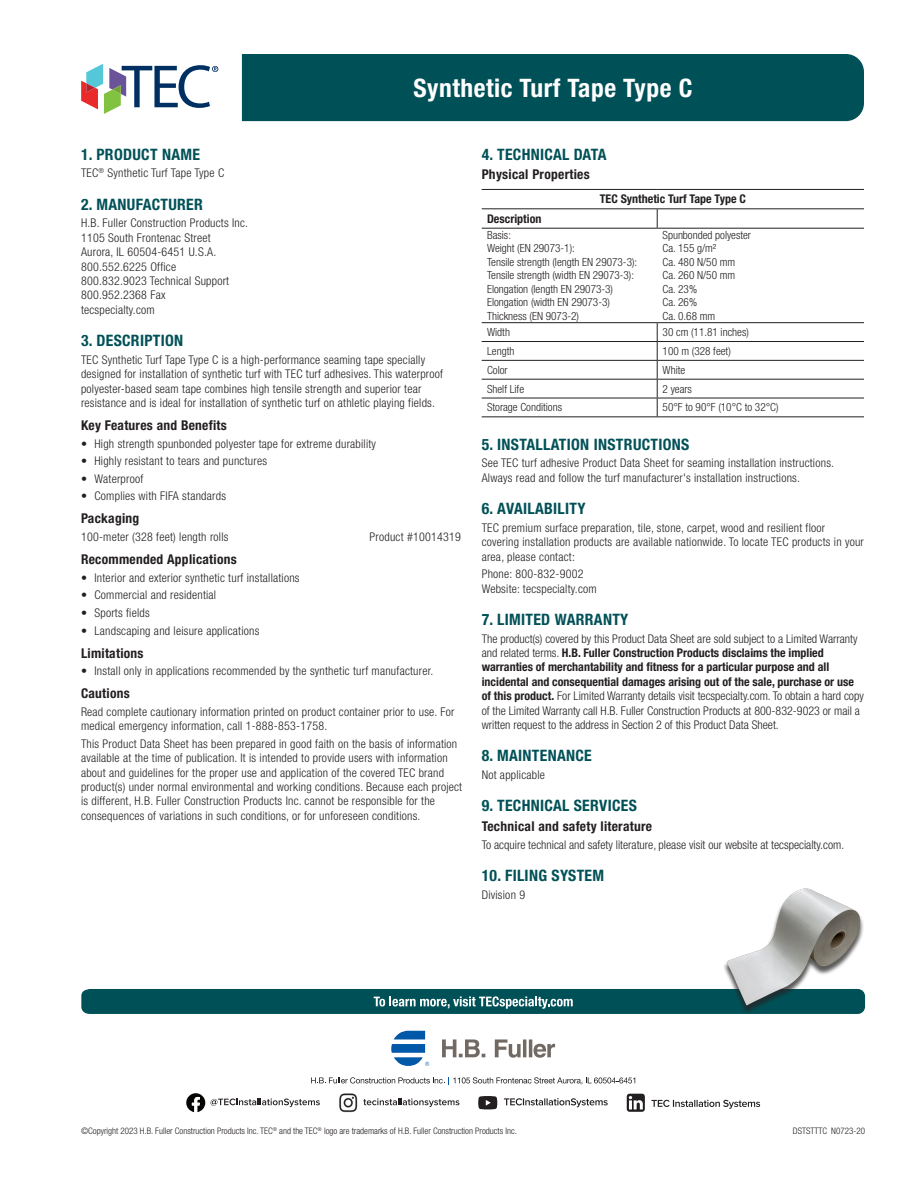
<style>
.page{position:relative;width:918px;height:1188px;background:#fff}
.page>*{position:absolute;margin:0;border:0;box-sizing:border-box;transform-origin:0 0}
.t1{font:700 condensed 25.5px "Helvetica Neue LT Std";letter-spacing:.02em;color:#fff}
.Subhead{font:700 condensed 15.75px "Helvetica Neue LT Std";letter-spacing:.02em;color:#005157}
.Subhead_Black{font:700 condensed 13.5px "Helvetica Neue LT Std";letter-spacing:.02em;color:#231f20}
.Bullets{font:700 condensed 13.5px "Helvetica Neue LT Std";letter-spacing:.02em;color:#231f20}
.Body{font:300 condensed 12px/14.4px "Helvetica Neue LT Std";letter-spacing:.02em;color:#231f20}
.Body-2{font:300 condensed 12px/14.4px "Helvetica Neue LT Std";color:#231f20}
.Subhead_Black-2{font:300 condensed 12px/14.4px "Helvetica Neue LT Std";letter-spacing:.02em;color:#231f20}
.Bullets-2{font:300 condensed 12px "Helvetica Neue LT Std";letter-spacing:.02em;color:#231f20}
.t2{font:700 condensed 12px "Helvetica Neue LT Std";color:#231f20}
.t3{font:300 condensed 11.25px "Helvetica Neue LT Std";color:#231f20}
.t4{font:300 condensed 9px "Helvetica Neue LT Std";color:#231f20}
.s1{font-weight:700}
</style>
<div class="page">
<div style="left:242px;top:54px;width:622px;height:67px;background:#005157"></div>
<svg style="left:81px;top:64px;width:137px;height:50px"></svg>
<hr style="left:482px;top:189px;width:175px;height:1px;background:#231f20">
<hr style="left:657px;top:189px;width:207px;height:1px;background:#231f20">
<hr style="left:482px;top:208px;width:175px;height:1px;background:#231f20">
<hr style="left:657px;top:208px;width:207px;height:1px;background:#231f20">
<hr style="left:657px;top:228px;width:207px;height:1px;background:#231f20">
<svg style="left:657px;top:209px;width:1px;height:19px"></svg>
<svg style="left:657px;top:323px;width:1px;height:93px"></svg>
<hr style="left:482px;top:228px;width:175px;height:1px;background:#231f20">
<hr style="left:482px;top:322px;width:175px;height:1px;background:#231f20">
<hr style="left:657px;top:322px;width:207px;height:1px;background:#231f20">
<hr style="left:482px;top:341px;width:175px;height:1px;background:#231f20">
<hr style="left:657px;top:341px;width:207px;height:1px;background:#231f20">
<hr style="left:482px;top:360px;width:175px;height:1px;background:#231f20">
<hr style="left:657px;top:360px;width:207px;height:1px;background:#231f20">
<hr style="left:482px;top:379px;width:175px;height:1px;background:#231f20">
<hr style="left:657px;top:379px;width:207px;height:1px;background:#231f20">
<hr style="left:482px;top:398px;width:175px;height:1px;background:#231f20">
<hr style="left:657px;top:398px;width:207px;height:1px;background:#231f20">
<hr style="left:482px;top:416px;width:175px;height:1px;background:#231f20">
<hr style="left:657px;top:416px;width:207px;height:1px;background:#231f20">
<svg style="left:311px;top:1077px;width:324px;height:8px"></svg>
<svg style="left:81px;top:989px;width:638px;height:25px"></svg>
<svg style="left:627px;top:1094px;width:18px;height:18px"></svg>
<svg style="left:651px;top:1100px;width:109px;height:9px"></svg>
<svg style="left:186px;top:1093px;width:134px;height:19px"></svg>
<svg style="left:504px;top:1098px;width:104px;height:9px"></svg>
<svg style="left:478px;top:1096px;width:19px;height:13px"></svg>
<svg style="left:363px;top:1098px;width:96px;height:9px"></svg>
<img style="left:339px;top:1093px;width:19px;height:20px">
<svg style="left:442px;top:1039px;width:113px;height:19px"></svg>
<svg style="left:391px;top:1031px;width:38px;height:35px"></svg>
<img style="left:719px;top:888px;width:147px;height:126px">
<p class="t1" style="left:414px;top:72px;width:280px">Synthetic Turf Tape Type C</p>
<p class="Subhead" style="left:81px;top:145px;width:120px">1. PRODUCT NAME</p>
<p class="Body" style="left:81px;top:166px;width:145px">TEC<sup>®</sup> Synthetic Turf Tape Type C</p>
<p class="Subhead" style="left:81px;top:195px;width:123px">2. MANUFACTURER</p>
<p class="Body" style="left:81px;top:216px;width:169px">H.B. Fuller Construction Products Inc.<br>1105 South Frontenac Street<br>Aurora, IL 60504-6451 U.S.A.<br>800.552.6225 Office<br>800.832.9023 Technical Support<br>800.952.2368 Fax<br>tecspecialty.com</p>
<p class="Subhead" style="left:81px;top:331px;width:104px">3. DESCRIPTION</p>
<p class="Body" style="left:81px;top:352px;width:364px">TEC Synthetic Turf Tape Type C is a high-performance seaming tape specially designed for installation of synthetic turf with TEC turf adhesives. This waterproof polyester-based seam tape combines high tensile strength and superior tear resistance and is ideal for installation of synthetic turf on athletic playing fields.</p>
<p class="Subhead_Black" style="left:81px;top:417px;width:147px">Key Features and Benefits</p>
<p class="Body" style="left:81px;top:436px;width:297px">• High strength spunbonded polyester tape for extreme durability</p>
<p class="Body" style="left:81px;top:454px;width:188px">• Highly resistant to tears and punctures</p>
<p class="Body" style="left:81px;top:471px;width:64px">• Waterproof</p>
<p class="Body" style="left:81px;top:489px;width:147px">• Complies with FIFA standards</p>
<p class="Bullets" style="left:81px;top:510px;width:60px">Packaging</p>
<p class="Bullets-2" style="left:81px;top:530px;width:149px">100-meter (328 feet) length rolls</p>
<p class="Bullets-2" style="left:370px;top:530px;width:93px">Product #10014319</p>
<p class="Subhead_Black" style="left:81px;top:551px;width:157px">Recommended Applications</p>
<p class="Body" style="left:81px;top:570px;width:220px">• Interior and exterior synthetic turf installations</p>
<p class="Body" style="left:81px;top:588px;width:137px">• Commercial and residential</p>
<p class="Body" style="left:81px;top:605px;width:70px">• Sports fields</p>
<p class="Body" style="left:81px;top:623px;width:180px">• Landscaping and leisure applications</p>
<p class="Subhead_Black" style="left:81px;top:645px;width:64px">Limitations</p>
<p class="Body" style="left:81px;top:664px;width:354px">• Install only in applications recommended by the synthetic turf manufacturer.</p>
<p class="Subhead_Black" style="left:81px;top:685px;width:50px">Cautions</p>
<p class="Body" style="left:81px;top:704px;width:375px">Read complete cautionary information printed on product container prior to use. For medical emergency information, call 1-888-853-1758.</p>
<p class="Body" style="left:81px;top:736px;width:383px">This Product Data Sheet has been prepared in good faith on the basis of information available at the time of publication. It is intended to provide users with information about and guidelines for the proper use and application of the covered TEC brand product(s) under normal environmental and working conditions. Because each project is different, H.B. Fuller Construction Products Inc. cannot be responsible for the consequences of variations in such conditions, or for unforeseen conditions.</p>
<p class="Subhead" style="left:482px;top:145px;width:126px">4. TECHNICAL DATA</p>
<p class="Subhead_Black" style="left:482px;top:166px;width:110px">Physical Properties</p>
<p class="t2" style="left:600px;top:192px;width:148px">TEC Synthetic Turf Tape Type C</p>
<p class="t2" style="left:487px;top:211px;width:56px">Description</p>
<p class="t3" style="left:487px;top:229px;width:25px">Basis:</p>
<p class="t3" style="left:663px;top:229px;width:90px">Spunbonded polyester</p>
<p class="t3" style="left:487px;top:242px;width:89px">Weight (EN 29073-1):</p>
<p class="t3" style="left:663px;top:242px;width:55px">Ca. 155 g/m²</p>
<p class="t3" style="left:487px;top:256px;width:152px">Tensile strength (length EN 29073-3):</p>
<p class="t3" style="left:663px;top:256px;width:74px">Ca. 480 N/50 mm</p>
<p class="t3" style="left:487px;top:269px;width:149px">Tensile strength (width EN 29073-3):</p>
<p class="t3" style="left:663px;top:269px;width:74px">Ca. 260 N/50 mm</p>
<p class="t3" style="left:487px;top:283px;width:128px">Elongation (length EN 29073-3)</p>
<p class="t3" style="left:663px;top:283px;width:36px">Ca. 23%</p>
<p class="t3" style="left:487px;top:296px;width:124px">Elongation (width EN 29073-3)</p>
<p class="t3" style="left:663px;top:296px;width:36px">Ca. 26%</p>
<p class="t3" style="left:487px;top:309px;width:93px">Thickness (EN 9073-2)</p>
<p class="t3" style="left:663px;top:309px;width:54px">Ca. 0.68 mm</p>
<p class="t3" style="left:487px;top:326px;width:24px">Width</p>
<p class="t3" style="left:663px;top:326px;width:88px">30 cm (11.81 inches)</p>
<p class="t3" style="left:487px;top:345px;width:29px">Length</p>
<p class="t3" style="left:663px;top:345px;width:70px">100 m (328 feet)</p>
<p class="t3" style="left:487px;top:363px;width:22px">Color</p>
<p class="t3" style="left:663px;top:363px;width:24px">White</p>
<p class="t3" style="left:487px;top:382px;width:39px">Shelf Life</p>
<p class="t3" style="left:663px;top:382px;width:31px">2 years</p>
<p class="t3" style="left:487px;top:401px;width:76px">Storage Conditions</p>
<p class="t3" style="left:663px;top:401px;width:117px">50°F to 90°F (10°C to 32°C)</p>
<p class="Subhead" style="left:482px;top:434px;width:209px">5. INSTALLATION INSTRUCTIONS</p>
<p class="Subhead_Black-2" style="left:482px;top:456px;width:354px">See TEC turf adhesive Product Data Sheet for seaming installation instructions.<br>Always read and follow the turf manufacturer's installation instructions.</p>
<p class="Subhead" style="left:482px;top:499px;width:105px">6. AVAILABILITY</p>
<p class="Body" style="left:482px;top:520px;width:384px">TEC premium surface preparation, tile, stone, carpet, wood and resilient floor covering installation products are available nationwide. To locate TEC products in your area, please contact:</p>
<p class="Body" style="left:482px;top:567px;width:117px">Phone: 800-832-9002<br>Website: tecspecialty.com</p>
<p class="Subhead" style="left:482px;top:610px;width:148px">7. LIMITED WARRANTY</p>
<p class="Body-2" style="left:482px;top:631px;width:384px">The product(s) covered by this Product Data Sheet are sold subject to a Limited Warranty and related terms. <span class="s1">H.B. Fuller Construction Products disclaims the implied warranties of merchantability and fitness for a particular purpose and all incidental and consequential damages arising out of the sale, purchase or use of this product.</span> For Limited Warranty details visit tecspecialty.com. To obtain a hard copy of the Limited Warranty call H.B. Fuller Construction Products at 800-832-9023 or mail a written request to the address in Section 2 of this Product Data Sheet.</p>
<p class="Subhead" style="left:482px;top:746px;width:112px">8. MAINTENANCE</p>
<p class="Body" style="left:482px;top:767px;width:65px">Not applicable</p>
<p class="Subhead" style="left:482px;top:796px;width:157px">9. TECHNICAL SERVICES</p>
<p class="Subhead_Black" style="left:482px;top:818px;width:172px">Technical and safety literature</p>
<p class="Body-2" style="left:482px;top:837px;width:364px">To acquire technical and safety literature, please visit our website at tecspecialty.com.</p>
<p class="Subhead" style="left:482px;top:866px;width:124px">10. FILING SYSTEM</p>
<p class="Body" style="left:482px;top:887px;width:45px">Division 9</p>
<p class="t4" style="left:81px;top:1126px;width:437px">©Copyright 2023 H.B. Fuller Construction Products Inc. TEC<sup>®</sup> and the TEC<sup>®</sup> logo are trademarks of H.B. Fuller Construction Products Inc.</p>
<p class="t4" style="left:793px;top:1126px;width:74px">DSTSTTTC N0723-20</p>
</div>
